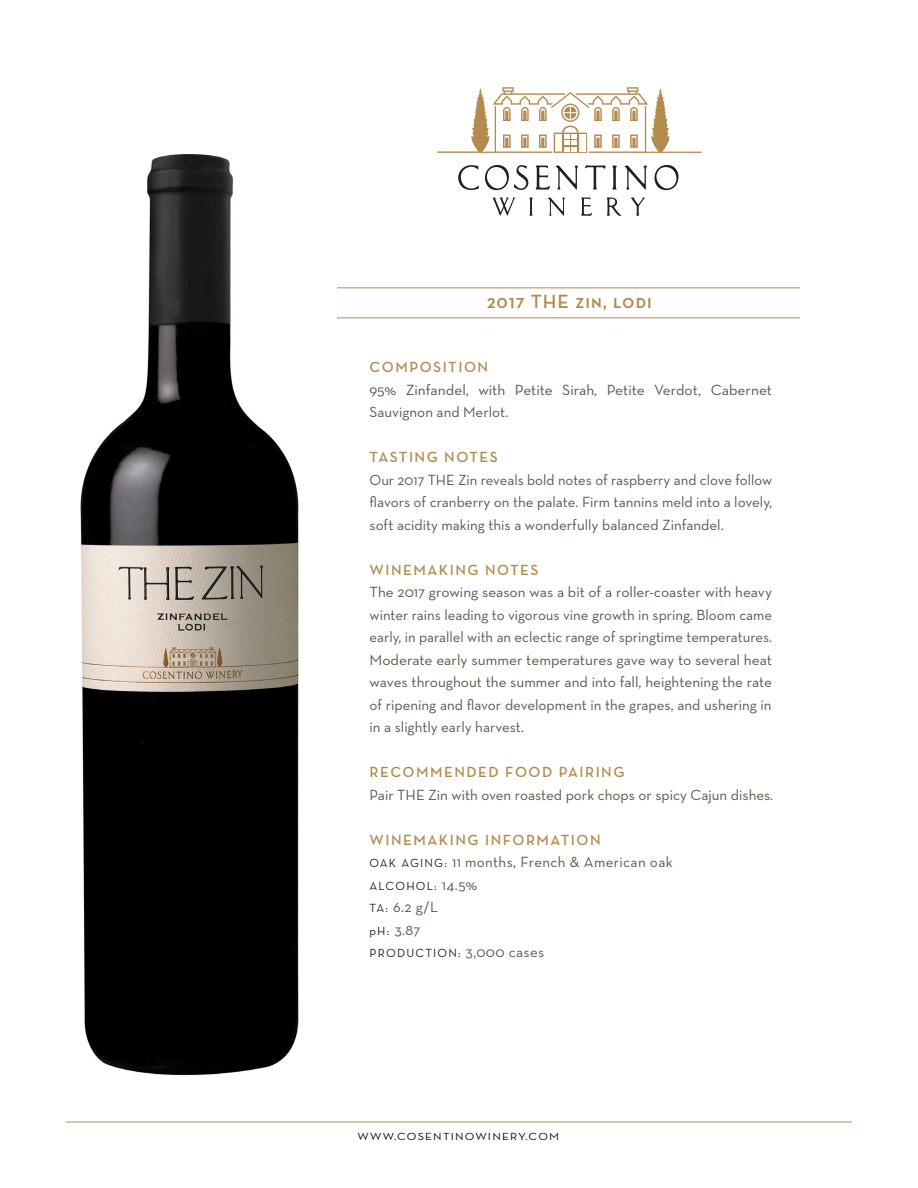
<style>
.page{position:relative;width:918px;height:1188px;background:#fff}
.page>*{position:absolute;margin:0;border:0;box-sizing:border-box;transform-origin:0 0}
.t1{font:19.5px "Neutra Text PS Demi SC";letter-spacing:.05em;color:#b28a4e}
.t2{font:15px/22.5px "Neutra Text";color:#605649;text-align:justify}
.t3{font:15px/22.5px "Neutra Text";letter-spacing:.025em;color:#60584a}
.t4{font:600 15px "Neutra Text";letter-spacing:.1em;color:#b18b4e}
.t5{font:12px "Neutra Text";letter-spacing:.1em;color:#231f20}
.t6{font:10.5px "Neutra Text";letter-spacing:.1em;color:#040504;scale:1.14 1}
.s1{font-weight:600;color:#b18b4e}
.s2{font-size:12px;color:#231f20}
.s3{font-size:15px;color:#60584a}
</style>
<div class="page">
<hr style="left:66px;top:1122px;width:786px;height:1px;background:#b28a4e">
<img style="left:80px;top:154px;width:219px;height:922px">
<hr style="left:337px;top:287px;width:463px;height:1px;background:#b28a4e">
<hr style="left:337px;top:317px;width:463px;height:1px;background:#b28a4e">
<svg style="left:458px;top:165px;width:220px;height:51px"></svg>
<svg style="left:437px;top:87px;width:265px;height:66px"></svg>
<h1 class="t1" style="left:487px;top:289px;width:167px">2017 THE zin, lodi</h1>
<p class="t4" style="left:370px;top:358px;width:120px">COMPOSITION</p>
<p class="t2" style="left:370px;top:378px;width:404px">95% Zinfandel, with Petite Sirah, Petite Verdot, Cabernet<br>Sauvignon and Merlot.</p>
<p class="t4" style="left:370px;top:448px;width:130px">TASTING NOTES</p>
<p class="t2" style="left:370px;top:468px;width:404px">Our 2017 THE Zin reveals bold notes of raspberry and clove follow flavors of cranberry on the palate. Firm tannins meld into a lovely, soft acidity making this a wonderfully balanced Zinfandel.</p>
<p class="t4" style="left:370px;top:560px;width:170px">WINEMAKING NOTES</p>
<p class="t2" style="left:370px;top:581px;width:404px">The 2017 growing season was a bit of a roller-coaster with heavy winter rains leading to vigorous vine growth in spring. Bloom came early, in parallel with an eclectic range of springtime temperatures.<br>Moderate early summer temperatures gave way to several heat waves throughout the summer and into fall, heightening the rate of ripening and flavor development in the grapes, and ushering in in a slightly early harvest.</p>
<p class="t4" style="left:370px;top:763px;width:256px">RECOMMENDED FOOD PAIRING</p>
<p class="t2" style="left:370px;top:783px;width:405px">Pair THE Zin with oven roasted pork chops or spicy Cajun dishes.</p>
<p class="t3" style="left:370px;top:828px;width:305px"><span class="s1">WINEMAKING INFORMATION<br></span><span class="s2">OAK AGING:</span> 11 months, French &amp; American oak</p>
<p class="t5" style="left:370px;top:878px;width:109px">ALCOHOL: <span class="s3">14.5%</span></p>
<p class="t3" style="left:370px;top:896px;width:70px"><span class="s2">TA:</span> 6.2 g/L <span class="s2">pH:</span> 3.87</p>
<p class="t5" style="left:370px;top:946px;width:176px">PRODUCTION: <span class="s3">3,000 cases</span></p>
<p class="t6" style="left:358px;top:1130px;width:178px">WWW.COSENTINOWINERY.COM</p>
</div>
